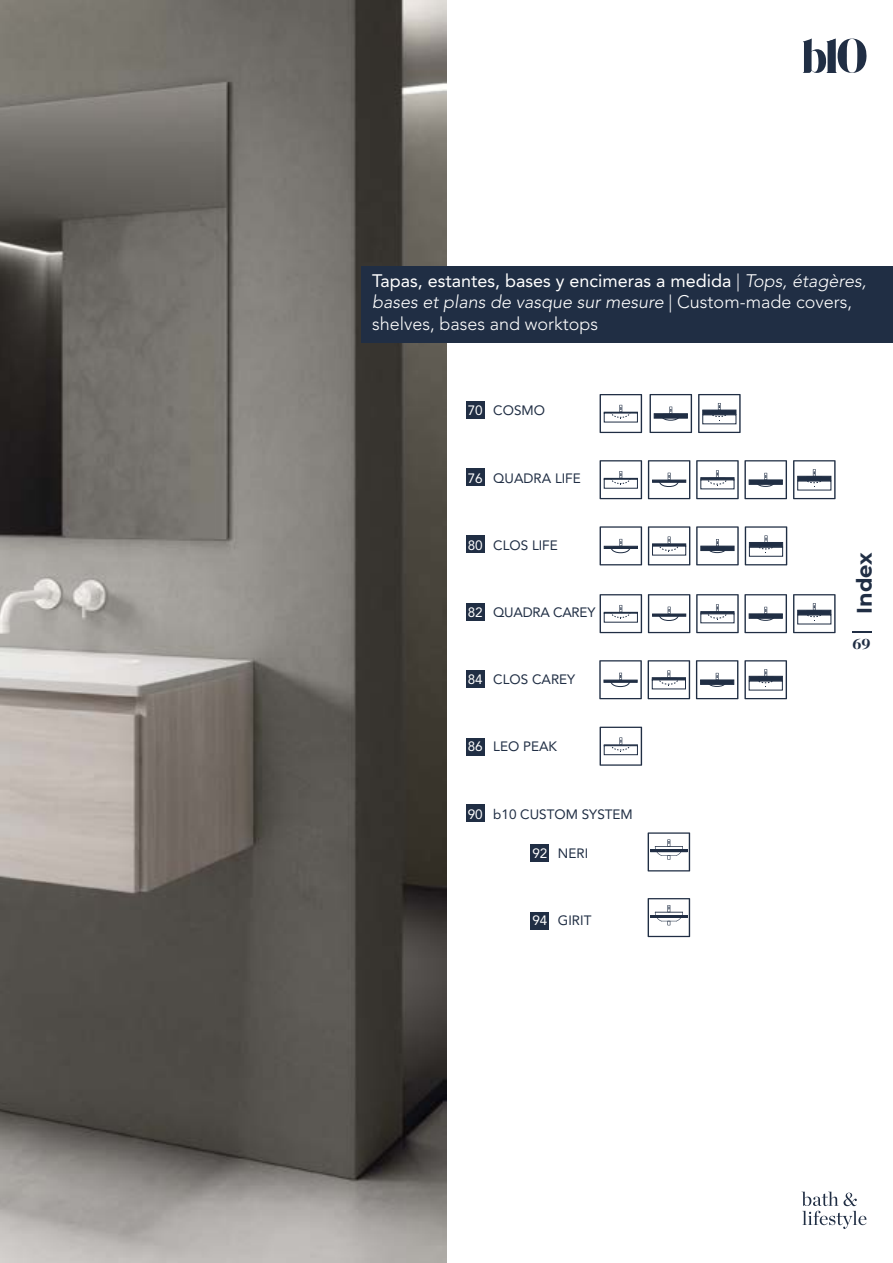
<style>
.page{position:relative;width:893px;height:1263px;background:#fff}
.page>*{position:absolute;margin:0;border:0;box-sizing:border-box;transform-origin:0 0}
.t1{font:700 21px "Montserrat";color:#202e44}
.t2{font:300 18px/21.6px "Avenir LT Std";color:#fff}
.t3{font:900 15px "Chronicle Display";color:#202e44}
.t4{font:13.5px "Avenir LT Std";color:#202e44}
.t5{font:13.5px "Avenir LT Std";letter-spacing:-.02em;color:#202e44}
.s1{font-weight:400}
.s2{font-style:italic}
.s3{color:#fff}
</style>
<div class="page">
<div style="left:466px;top:402px;width:18px;height:17px;background:#202e44"></div>
<div style="left:466px;top:469px;width:18px;height:17px;background:#202e44"></div>
<div style="left:466px;top:536px;width:18px;height:17px;background:#202e44"></div>
<div style="left:466px;top:603px;width:18px;height:17px;background:#202e44"></div>
<div style="left:466px;top:671px;width:18px;height:17px;background:#202e44"></div>
<div style="left:466px;top:738px;width:18px;height:17px;background:#202e44"></div>
<div style="left:466px;top:804px;width:18px;height:18px;background:#202e44"></div>
<div style="left:531px;top:844px;width:18px;height:17px;background:#202e44"></div>
<div style="left:531px;top:912px;width:18px;height:17px;background:#202e44"></div>
<img style="left:0;top:0;width:446px;height:1263px">
<svg style="left:648px;top:526px;width:42px;height:39px"></svg>
<svg style="left:648px;top:660px;width:42px;height:39px"></svg>
<svg style="left:648px;top:460px;width:42px;height:39px"></svg>
<svg style="left:648px;top:594px;width:42px;height:39px"></svg>
<svg style="left:600px;top:526px;width:42px;height:39px"></svg>
<svg style="left:599px;top:660px;width:43px;height:39px"></svg>
<svg style="left:793px;top:460px;width:43px;height:39px"></svg>
<svg style="left:793px;top:594px;width:43px;height:39px"></svg>
<svg style="left:745px;top:526px;width:42px;height:39px"></svg>
<svg style="left:744px;top:660px;width:43px;height:39px"></svg>
<svg style="left:698px;top:394px;width:43px;height:39px"></svg>
<svg style="left:696px;top:460px;width:91px;height:39px"></svg>
<svg style="left:696px;top:594px;width:91px;height:39px"></svg>
<svg style="left:696px;top:526px;width:43px;height:39px"></svg>
<svg style="left:696px;top:660px;width:42px;height:39px"></svg>
<svg style="left:649px;top:394px;width:43px;height:39px"></svg>
<svg style="left:600px;top:460px;width:42px;height:39px"></svg>
<svg style="left:600px;top:394px;width:42px;height:39px"></svg>
<svg style="left:600px;top:594px;width:42px;height:39px"></svg>
<svg style="left:600px;top:727px;width:42px;height:39px"></svg>
<svg style="left:648px;top:832px;width:42px;height:39px"></svg>
<hr style="left:650px;top:850px;width:37px;height:2px;background:#202e44">
<svg style="left:648px;top:898px;width:42px;height:39px"></svg>
<hr style="left:650px;top:915px;width:37px;height:3px;background:#202e44">
<div style="left:361px;top:266px;width:532px;height:76px;background:#202e44"></div>
<svg style="left:802px;top:1192px;width:65px;height:37px"></svg>
<svg style="left:803px;top:38px;width:64px;height:35px"></svg>
<svg style="left:852px;top:631px;width:19px;height:1px"></svg>
<p class="t2" style="left:372px;top:270px;width:496px"><span class="s1">Tapas, estantes, bases y encimeras a medida</span> | <span class="s2">Tops, étagères, bases et plans de vasque sur mesure</span> | Custom-made covers, shelves, bases and worktops</p>
<p class="t4" style="left:468px;top:403px;width:79px"><span class="s3">70</span> COSMO</p>
<p class="t4" style="left:468px;top:470px;width:115px"><span class="s3">76</span> QUADRA LIFE</p>
<p class="t4" style="left:468px;top:537px;width:92px"><span class="s3">80</span> CLOS LIFE</p>
<p class="t5" style="left:468px;top:604px;width:129px"><span class="s3">82</span> QUADRA CAREY</p>
<p class="t4" style="left:468px;top:672px;width:109px"><span class="s3">84</span> CLOS CAREY</p>
<p class="t4" style="left:468px;top:739px;width:91px"><span class="s3">86</span> LEO PEAK</p>
<p class="t4" style="left:468px;top:806px;width:167px"><span class="s3">90</span> b10 CUSTOM SYSTEM</p>
<p class="t4" style="left:532px;top:845px;width:57px"><span class="s3">92</span> NERI</p>
<p class="t4" style="left:532px;top:912px;width:61px"><span class="s3">94</span> GIRIT</p>
<p class="t1" style="left:849px;top:614px;width:63px;rotate:-90deg">Index</p>
<p class="t3" style="left:853px;top:632px;width:19px">69</p>
</div>
